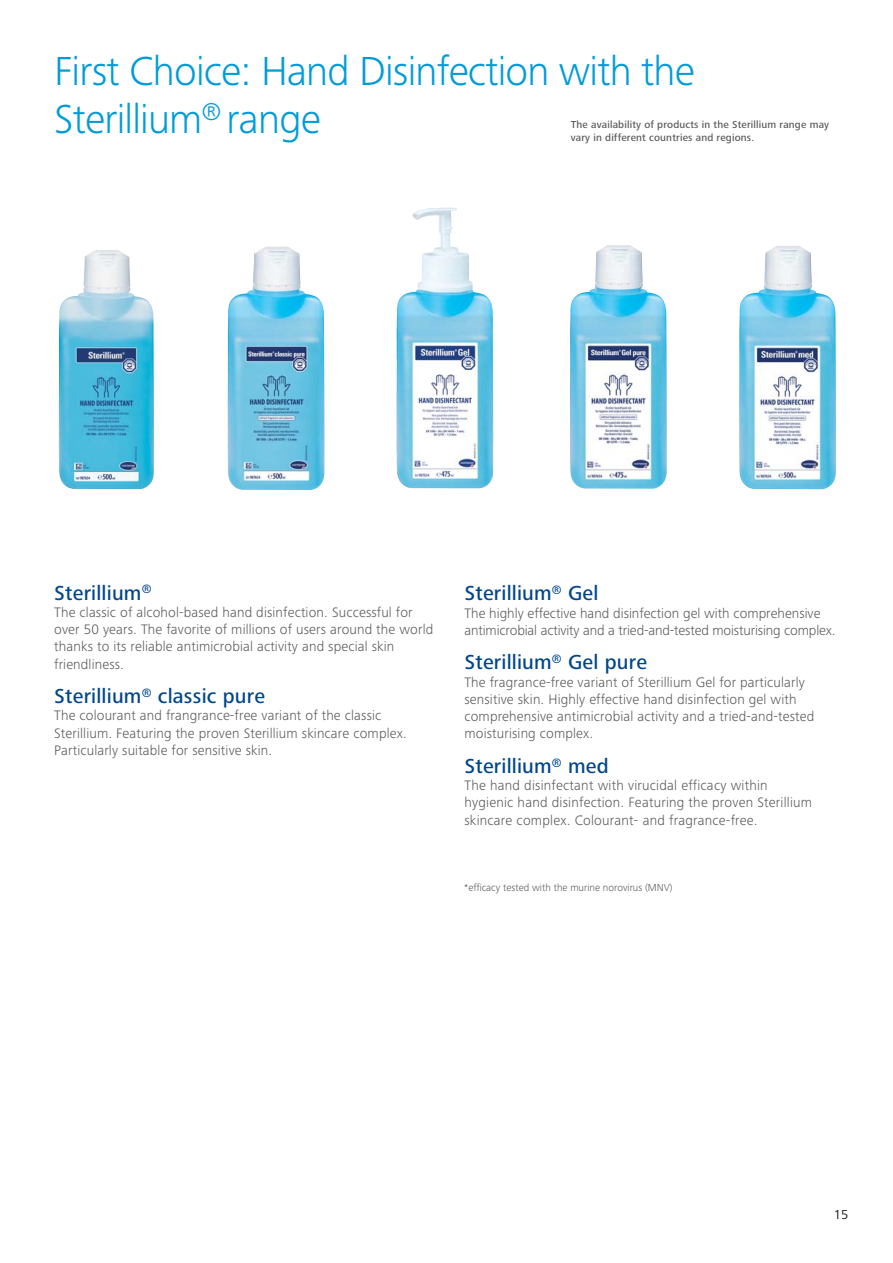
<style>
.page{position:relative;width:893px;height:1263px;background:#fff}
.page>*{position:absolute;margin:0;border:0;box-sizing:border-box;transform-origin:0 0}
.t1{font:300 42px/48px "Frutiger Next LTW1 G";letter-spacing:-.02em;color:#009cd8}
.t2{font:500 21px "Frutiger Next LTW1 G";letter-spacing:.01em;color:#00468b}
.t3{font:300 14.25px/17.2px "Frutiger Next LTW1 G";letter-spacing:.01em;color:#58595b}
.t4{font:300 14.25px/17.2px "Frutiger Next LTW1 G";letter-spacing:-.01em;color:#58595b}
.t5{font:13.5px "Frutiger Next LTW1 G";color:#231f20}
.t6{font:500 10.5px/12.6px "Frutiger Next LTW1 G";letter-spacing:.015em;color:#58595b}
.t7{font:300 10.5px "Frutiger Next LTW1 G";color:#58595b}
</style>
<div class="page">
<img style="left:59px;top:250px;width:95px;height:239px">
<img style="left:227px;top:246px;width:98px;height:244px">
<img style="left:396px;top:207px;width:97px;height:271px">
<img style="left:570px;top:245px;width:97px;height:244px">
<img style="left:739px;top:246px;width:97px;height:243px">
<h1 class="t1" style="left:54px;top:50px;width:642px">First Choice: Hand Disinfection with the<br>Sterillium<sup>®</sup> range</h1>
<p class="t6" style="left:571px;top:119px;width:260px">The availability of products in the Sterillium range may vary in different countries and regions.</p>
<h2 class="t2" style="left:54px;top:584px;width:99px">Sterillium<sup>®</sup></h2>
<p class="t3" style="left:54px;top:605px;width:381px">The classic of alcohol-based hand disinfection. Successful for over 50 years. The favorite of millions of users around the world thanks to its reliable antimicrobial activity and special skin friendliness.</p>
<h2 class="t2" style="left:54px;top:688px;width:212px">Sterillium<sup>®</sup> classic pure</h2>
<p class="t3" style="left:54px;top:708px;width:354px">The colourant and frangrance-free variant of the classic<br>Sterillium. Featuring the proven Sterillium skincare complex.<br>Particularly suitable for sensitive skin.</p>
<h2 class="t2" style="left:464px;top:585px;width:136px">Sterillium<sup>®</sup> Gel</h2>
<p class="t4" style="left:464px;top:605px;width:373px">The highly effective hand disinfection gel with comprehensive antimicrobial activity and a tried-and-tested moisturising complex.</p>
<h2 class="t2" style="left:464px;top:654px;width:184px">Sterillium<sup>®</sup> Gel pure</h2>
<p class="t3" style="left:464px;top:674px;width:351px">The fragrance-free variant of Sterillium Gel for particularly sensitive skin. Highly effective hand disinfection gel with comprehensive antimicrobial activity and a tried-and-tested moisturising complex.</p>
<h2 class="t2" style="left:464px;top:758px;width:146px">Sterillium<sup>®</sup> med</h2>
<p class="t3" style="left:464px;top:778px;width:349px">The hand disinfectant with virucidal efficacy within hygienic hand disinfection. Featuring the proven Sterillium skincare complex. Colourant- and fragrance-free.</p>
<p class="t7" style="left:464px;top:883px;width:210px">*efficacy tested with the murine norovirus (MNV)</p>
<p class="t5" style="left:834px;top:1209px;width:16px">15</p>
</div>
